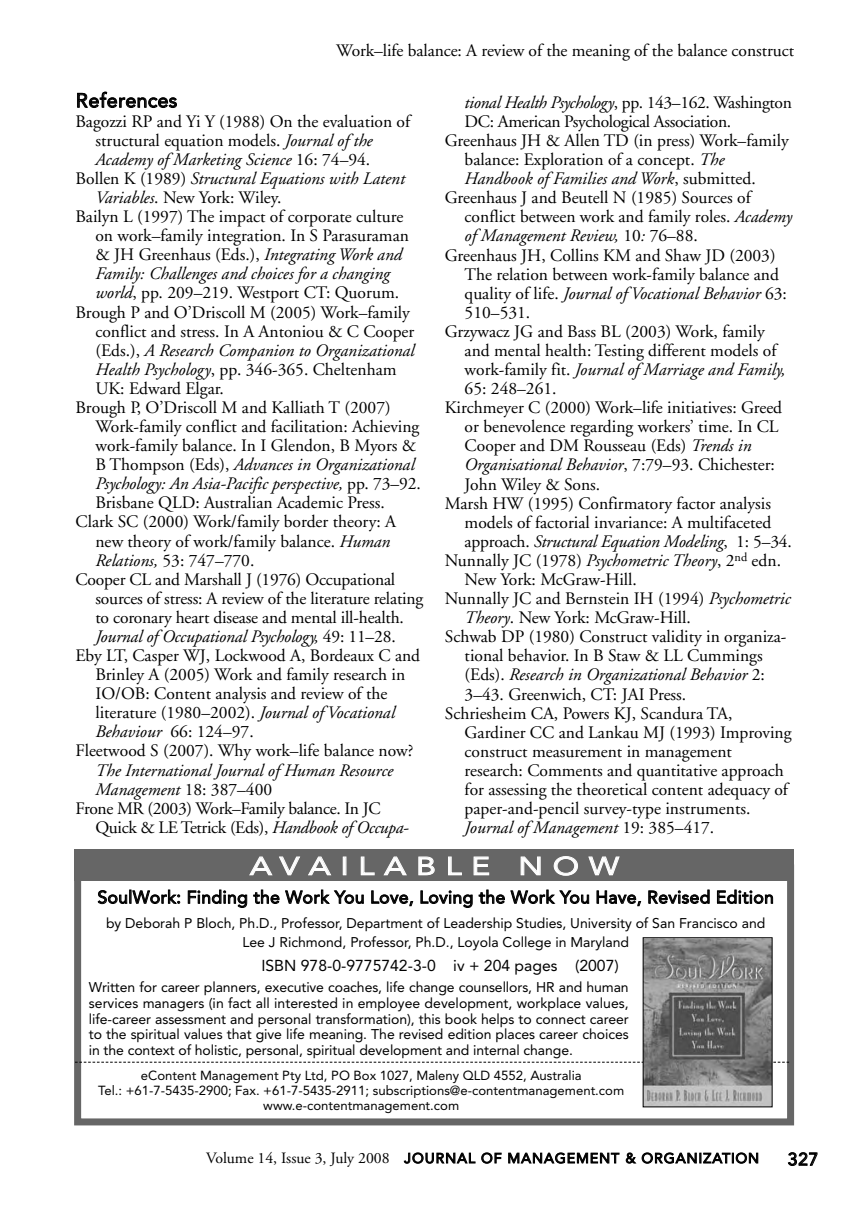
<style>
.page{position:relative;width:859px;height:1211px;background:#fff}
.page>*{position:absolute;margin:0;border:0;box-sizing:border-box;transform-origin:0 0}
.t1{font:25.2px "Avenir";letter-spacing:.31em;color:#fff;scale:1.25 1}
.t2{font:19.78px "Avenir";letter-spacing:.01em;color:#000}
.t3{font:17.5px "Adobe Garamond";color:#000}
.t4{font:italic 17.5px "Adobe Garamond";color:#000}
.t5{font:17.5px "Adobe Garamond";letter-spacing:-.02em;color:#000}
.t6{font:17.5px "Avenir";letter-spacing:.02em;color:#000}
.t7{font:italic 17.5px "Adobe Garamond";letter-spacing:-.02em;color:#000}
.t8{font:15.75px "Avenir";color:#000}
.t9{font:14px/15.8px "Avenir";color:#000;text-align:center}
.t10{font:14px "Avenir";letter-spacing:.075em;color:#000}
.t11{font:13.12px/14.9px "Avenir";color:#000;text-align:center}
.s1{font-style:italic}
.s2{font-style:normal}
.s3{font-family:"Adobe Garamond";font-size:15.75px}
</style>
<div class="page">
<div style="left:74px;top:864px;width:719px;height:261px;border:7px solid #666"></div>
<div style="left:74px;top:849px;width:719px;height:32px;background:#666"></div>
<svg style="left:75px;top:1061px;width:713px;height:1px"></svg>
<img style="left:644px;top:939px;width:126px;height:166px">
<div style="left:642px;top:937px;width:130px;height:170px;border:1px solid #000"></div>
<p class="t3" style="left:336px;top:43px;width:459px">Work–life balance: A review of the meaning of the balance construct</p>
<p class="t2" style="left:76px;top:92px;width:103px">References</p>
<p class="t3" style="left:76px;top:114px;width:336px">Bagozzi RP and Yi Y (1988) On the evaluation of</p>
<p class="t3" style="left:95px;top:133px;width:279px">structural equation models. <span class="s1">Journal of the</span></p>
<p class="t4" style="left:95px;top:152px;width:276px">Academy of Marketing Science <span class="s2">16: 74–94.</span></p>
<p class="t4" style="left:76px;top:171px;width:331px"><span class="s2">Bollen K (1989)</span> Structural Equations with Latent</p>
<p class="t3" style="left:95px;top:190px;width:187px"><span class="s1">Variables</span>. New York: Wiley.</p>
<p class="t3" style="left:76px;top:209px;width:329px">Bailyn L (1997) The impact of corporate culture</p>
<p class="t3" style="left:95px;top:228px;width:315px">on work–family integration. In S Parasuraman</p>
<p class="t3" style="left:95px;top:248px;width:308px">&amp; JH Greenhaus (Eds.), <span class="s1">Integrating Work and</span></p>
<p class="t4" style="left:95px;top:267px;width:296px">Family: Challenges and choices for a changing</p>
<p class="t3" style="left:95px;top:286px;width:305px"><span class="s1">world</span>, pp. 209–219. Westport CT: Quorum.</p>
<p class="t3" style="left:76px;top:305px;width:336px">Brough P and O’Driscoll M (2005) Work–family</p>
<p class="t3" style="left:95px;top:324px;width:320px">conflict and stress. In A Antoniou &amp; C Cooper</p>
<p class="t4" style="left:95px;top:343px;width:320px"><span class="s2">(Eds.),</span> A Research Companion to Organizational</p>
<p class="t3" style="left:95px;top:362px;width:302px"><span class="s1">Health Psychology</span>, pp. 346-365. Cheltenham</p>
<p class="t3" style="left:95px;top:381px;width:130px">UK: Edward Elgar.</p>
<p class="t3" style="left:76px;top:400px;width:316px">Brough P, O’Driscoll M and Kalliath T (2007)</p>
<p class="t3" style="left:95px;top:419px;width:325px">Work-family conflict and facilitation: Achieving</p>
<p class="t3" style="left:95px;top:438px;width:322px">work-family balance. In I Glendon, B Myors &amp;</p>
<p class="t4" style="left:95px;top:457px;width:320px"><span class="s2">B Thompson (Eds),</span> Advances in Organizational</p>
<p class="t4" style="left:95px;top:476px;width:327px">Psychology: An Asia-Pacific perspective, <span class="s2">pp. 73–92.</span></p>
<p class="t3" style="left:95px;top:496px;width:291px">Brisbane QLD: Australian Academic Press.</p>
<p class="t3" style="left:76px;top:515px;width:322px">Clark SC (2000) Work/family border theory: A</p>
<p class="t3" style="left:95px;top:534px;width:296px">new theory of work/family balance. <span class="s1">Human</span></p>
<p class="t3" style="left:95px;top:553px;width:160px"><span class="s1">Relations,</span> 53: 747–770.</p>
<p class="t3" style="left:76px;top:572px;width:321px">Cooper CL and Marshall J (1976) Occupational</p>
<p class="t3" style="left:95px;top:591px;width:329px">sources of stress: A review of the literature relating</p>
<p class="t3" style="left:95px;top:610px;width:310px">to coronary heart disease and mental ill-health.</p>
<p class="t4" style="left:95px;top:629px;width:302px">Journal of Occupational Psychology, <span class="s2">49: 11–28.</span></p>
<p class="t3" style="left:76px;top:648px;width:346px">Eby LT, Casper WJ, Lockwood A, Bordeaux C and</p>
<p class="t3" style="left:95px;top:667px;width:311px">Brinley A (2005) Work and family research in</p>
<p class="t3" style="left:95px;top:686px;width:293px">IO/OB: Content analysis and review of the</p>
<p class="t3" style="left:95px;top:705px;width:301px">literature (1980–2002). <span class="s1">Journal of Vocational</span></p>
<p class="t3" style="left:95px;top:724px;width:160px"><span class="s1">Behaviour</span> 66: 124–97.</p>
<p class="t3" style="left:76px;top:744px;width:339px">Fleetwood S (2007). Why work–life balance now?</p>
<p class="t4" style="left:95px;top:763px;width:299px">The International Journal of Human Resource</p>
<p class="t4" style="left:95px;top:782px;width:178px">Management <span class="s2">18: 387–400</span></p>
<p class="t5" style="left:76px;top:801px;width:306px">Frone MR (2003) Work–Family balance. In JC</p>
<p class="t5" style="left:95px;top:820px;width:315px">Quick &amp; LE Tetrick (Eds), <span class="s1">Handbook of Occupa-</span></p>
<p class="t7" style="left:464px;top:95px;width:328px">tional Health Psychology<span class="s2">, pp. 143–162. Washington</span></p>
<p class="t5" style="left:464px;top:114px;width:268px">DC: American Psychological Association.</p>
<p class="t3" style="left:444px;top:133px;width:345px">Greenhaus JH &amp; Allen TD (in press) Work–family</p>
<p class="t3" style="left:464px;top:152px;width:261px">balance: Exploration of a concept. <span class="s1">The</span></p>
<p class="t4" style="left:464px;top:172px;width:292px">Handbook of Families and Work<span class="s2">, submitted.</span></p>
<p class="t3" style="left:444px;top:191px;width:307px">Greenhaus J and Beutell N (1985) Sources of</p>
<p class="t3" style="left:464px;top:210px;width:329px">conflict between work and family roles. <span class="s1">Academy</span></p>
<p class="t4" style="left:464px;top:229px;width:234px">of Management Review, <span class="s2">10</span>: <span class="s2">76–88.</span></p>
<p class="t3" style="left:444px;top:248px;width:332px">Greenhaus JH, Collins KM and Shaw JD (2003)</p>
<p class="t3" style="left:464px;top:267px;width:316px">The relation between work-family balance and</p>
<p class="t4" style="left:464px;top:286px;width:324px"><span class="s2">quality of life.</span> Journal of Vocational Behavior <span class="s2">63:</span></p>
<p class="t3" style="left:464px;top:305px;width:67px">510–531.</p>
<p class="t3" style="left:444px;top:324px;width:321px">Grzywacz JG and Bass BL (2003) Work, family</p>
<p class="t3" style="left:464px;top:343px;width:313px">and mental health: Testing different models of</p>
<p class="t4" style="left:464px;top:362px;width:322px"><span class="s2">work-family fit.</span> Journal of Marriage and Family,</p>
<p class="t3" style="left:464px;top:381px;width:93px">65: 248–261.</p>
<p class="t3" style="left:444px;top:400px;width:339px">Kirchmeyer C (2000) Work–life initiatives: Greed</p>
<p class="t3" style="left:464px;top:420px;width:315px">or benevolence regarding workers’ time. In CL</p>
<p class="t3" style="left:464px;top:439px;width:288px">Cooper and DM Rousseau (Eds) <span class="s1">Trends in</span></p>
<p class="t4" style="left:464px;top:458px;width:311px">Organisational Behavior<span class="s2">, 7:79–93. Chichester:</span></p>
<p class="t3" style="left:464px;top:477px;width:137px">John Wiley &amp; Sons.</p>
<p class="t3" style="left:444px;top:496px;width:327px">Marsh HW (1995) Confirmatory factor analysis</p>
<p class="t3" style="left:464px;top:515px;width:308px">models of factorial invariance: A multifaceted</p>
<p class="t4" style="left:464px;top:534px;width:328px"><span class="s2">approach.</span> Structural Equation Modeling<span class="s2">, 1: 5–34.</span></p>
<p class="t3" style="left:444px;top:553px;width:337px">Nunnally JC (1978) <span class="s1">Psychometric Theory</span>, 2<sup>nd</sup> edn.</p>
<p class="t3" style="left:464px;top:572px;width:174px">New York: McGraw-Hill.</p>
<p class="t3" style="left:444px;top:591px;width:347px">Nunnally JC and Bernstein IH (1994) <span class="s1">Psychometric</span></p>
<p class="t3" style="left:464px;top:610px;width:228px"><span class="s1">Theory</span>. New York: McGraw-Hill.</p>
<p class="t3" style="left:444px;top:629px;width:343px">Schwab DP (1980) Construct validity in organiza-</p>
<p class="t3" style="left:464px;top:648px;width:299px">tional behavior. In B Staw &amp; LL Cummings</p>
<p class="t4" style="left:464px;top:667px;width:302px"><span class="s2">(Eds).</span> Research in Organizational Behavior <span class="s2">2:</span></p>
<p class="t3" style="left:464px;top:687px;width:223px">3–43. Greenwich, CT: JAI Press.</p>
<p class="t3" style="left:444px;top:706px;width:289px">Schriesheim CA, Powers KJ, Scandura TA,</p>
<p class="t3" style="left:464px;top:725px;width:328px">Gardiner CC and Lankau MJ (1993) Improving</p>
<p class="t3" style="left:464px;top:744px;width:269px">construct measurement in management</p>
<p class="t3" style="left:464px;top:763px;width:320px">research: Comments and quantitative approach</p>
<p class="t3" style="left:464px;top:782px;width:325px">for assessing the theoretical content adequacy of</p>
<p class="t3" style="left:464px;top:801px;width:287px">paper-and-pencil survey-type instruments.</p>
<p class="t4" style="left:464px;top:820px;width:251px">Journal of Management <span class="s2">19: 385–417.</span></p>
<h1 class="t1" style="left:250px;top:855px;width:297px">AVAILABLE NOW</h1>
<p class="t6" style="left:98px;top:890px;width:677px">SoulWork: Finding the Work You Love, Loving the Work You Have, Revised Edition</p>
<p class="t9" style="left:106px;top:914px;width:660px;line-height:19.2px">by Deborah P Bloch, Ph.D., Professor, Department of Leadership Studies, University of San Francisco and<br>Lee J Richmond, Professor, Ph.D., Loyola College in Maryland</p>
<p class="t8" style="left:261px;top:959px;width:359px">ISBN 978-0-9775742-3-0 iv + 204 pages (2007)</p>
<p class="t9" style="left:89px;top:980px;width:541px;text-align:justify">Written for career planners, executive coaches, life change counsellors, HR and human services managers (in fact all interested in employee development, workplace values, life-career assessment and personal transformation), this book helps to connect career to the spiritual values that give life meaning. The revised edition places career choices in the context of holistic, personal, spiritual development and internal change.</p>
<p class="t11" style="left:98px;top:1068px;width:527px">eContent Management Pty Ltd, PO Box 1027, Maleny QLD 4552, Australia<br>Tel.: +61-7-5435-2900; Fax. +61-7-5435-2911; subscriptions@e-contentmanagement.com www.e-contentmanagement.com</p>
<p class="t10" style="left:206px;top:1152px;width:554px"><span class="s3">Volume 14, Issue 3, July 2008</span> JOURNAL OF MANAGEMENT &amp; ORGANIZATION</p>
<p class="t6" style="left:787px;top:1152px;width:32px">327</p>
</div>
